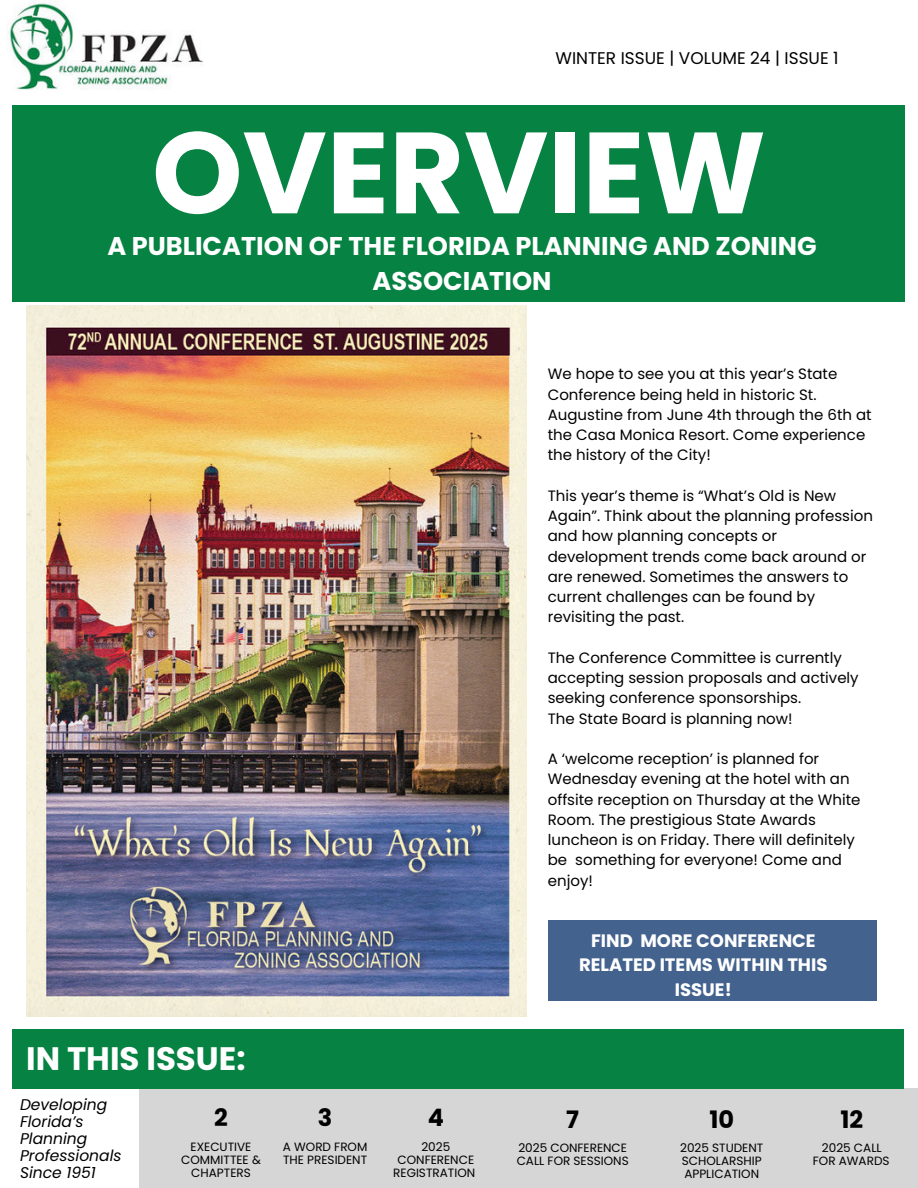
<style>
.page{position:relative;width:918px;height:1188px;background:#fff}
.page>*{position:absolute;margin:0;border:0;box-sizing:border-box;transform-origin:0 0}
.t1{font:700 115.2px "Poppins";color:#fff}
.t2{font:700 32.4px "Poppins";color:#fff}
.t3{font:700 25.65px/34.8px "Poppins";color:#fff;text-align:center}
.t4{font:700 24px "Poppins";color:#000}
.t5{font:700 18px/24.8px "Poppins";color:#fff;text-align:center}
.t6{font:16.95px "Poppins";color:#000}
.t7{font:italic 15.45px/16.8px "Poppins";color:#000}
.t8{font:15px/20.2px "Poppins";color:#000}
.t9{font:12px/13px "Poppins";color:#000}
</style>
<div class="page">
<div style="left:139px;top:1088px;width:779px;height:100px;background:#d6d6d6"></div>
<div style="left:13px;top:105px;width:892px;height:197px;background:#068243"></div>
<div style="left:13px;top:1029px;width:891px;height:59px;background:#068243"></div>
<img style="left:7px;top:0;width:196px;height:90px">
<div style="left:548px;top:920px;width:329px;height:81px;background:#43628e"></div>
<img style="left:26px;top:305px;width:501px;height:711px">
<p class="t6" style="left:556px;top:48px;width:285px">WINTER ISSUE | VOLUME 24 | ISSUE 1</p>
<h1 class="t1" style="left:152px;top:106px;width:615px">OVERVIEW</h1>
<h3 class="t3" style="left:107px;top:229px;width:711px">A PUBLICATION OF THE FLORIDA PLANNING AND ZONING<br>ASSOCIATION</h3>
<p class="t8" style="left:548px;top:364px;width:325px">We hope to see you at this year’s State Conference being held in historic St.<br>Augustine from June 4th through the 6th at the Casa Monica Resort. Come experience the history of the City!</p>
<p class="t8" style="left:548px;top:485px;width:327px">This year’s theme is “What’s Old is New Again”. Think about the planning profession and how planning concepts or development trends come back around or are renewed. Sometimes the answers to current challenges can be found by revisiting the past.</p>
<p class="t8" style="left:548px;top:647px;width:312px">The Conference Committee is currently accepting session proposals and actively seeking conference sponsorships.<br>The State Board is planning now!</p>
<p class="t8" style="left:548px;top:749px;width:314px">A ‘welcome reception’ is planned for Wednesday evening at the hotel with an offsite reception on Thursday at the White Room. The prestigious State Awards luncheon is on Friday. There will definitely be something for everyone! Come and enjoy!</p>
<h2 class="t2" style="left:26px;top:1040px;width:221px">IN THIS ISSUE:</h2>
<p class="t7" style="left:20px;top:1096px;width:103px">Developing<br>Florida’s<br>Planning<br>Professionals<br>Since 1951</p>
<h3 class="t4" style="left:214px;top:1104px;width:15px">2</h3>
<p class="t9" style="left:181px;top:1140px;width:81px;text-align:center">EXECUTIVE<br>COMMITTEE &amp;<br>CHAPTERS</p>
<h3 class="t4" style="left:318px;top:1104px;width:16px">3</h3>
<p class="t9" style="left:283px;top:1140px;width:86px">A WORD FROM<br>THE PRESIDENT</p>
<h3 class="t4" style="left:428px;top:1104px;width:18px">4</h3>
<p class="t9" style="left:393px;top:1140px;width:83px;text-align:center">2025<br>CONFERENCE<br>REGISTRATION</p>
<p class="t5" style="left:579px;top:928px;width:250px">FIND MORE CONFERENCE<br>RELATED ITEMS WITHIN THIS<br>ISSUE!</p>
<h3 class="t4" style="left:566px;top:1106px;width:14px">7</h3>
<p class="t9" style="left:517px;top:1141px;width:114px">2025 CONFERENCE<br>CALL FOR SESSIONS</p>
<h3 class="t4" style="left:709px;top:1106px;width:26px">10</h3>
<p class="t9" style="left:680px;top:1141px;width:85px">2025 STUDENT<br>SCHOLARSHIP<br>APPLICATION</p>
<h3 class="t4" style="left:840px;top:1106px;width:24px">12</h3>
<p class="t9" style="left:813px;top:1141px;width:78px;text-align:center">2025 CALL<br>FOR AWARDS</p>
</div>
